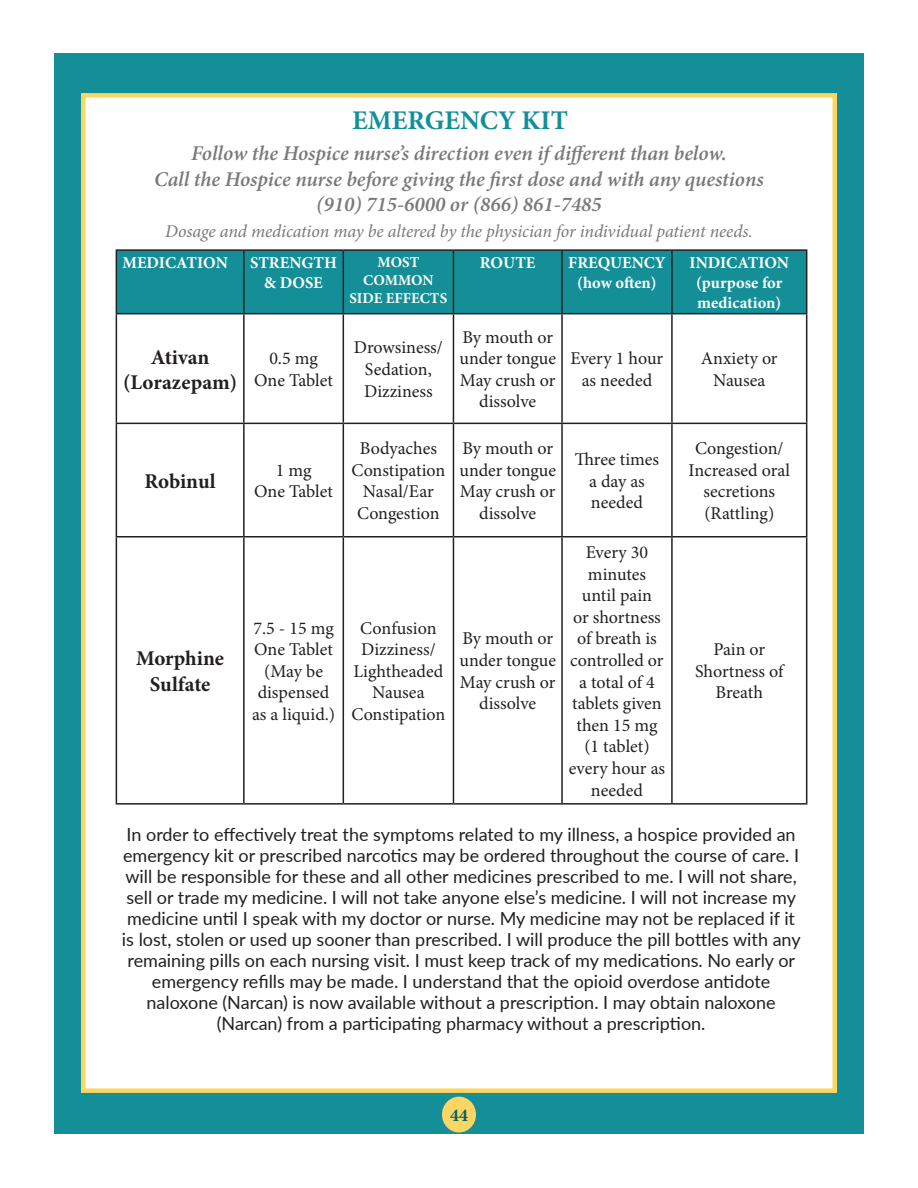
<style>
.page{position:relative;width:918px;height:1188px;background:#fff}
.page>*{position:absolute;margin:0;border:0;box-sizing:border-box;transform-origin:0 0}
.t1{font:700 27px "Minion Pro";color:#129098}
.t2{font:italic 600 21px "Minion Pro";letter-spacing:-.005em;color:#77797b}
.t3{font:700 21px/25.2px "Minion Pro";color:#231f20;text-align:center}
.t4{font:18px/21px "Lato";color:#231f20;text-align:center}
.t5{font:18px/21.6px "Minion Pro";letter-spacing:-.005em;color:#231f20;text-align:center}
.t6{font:italic 18px "Minion Pro";letter-spacing:-.005em;color:#77797b}
.t7{font:700 18px "Minion Pro";color:#016169}
.t8{font:700 16.5px/19.8px "Minion Pro";color:#fff}
.t9{font:700 15px/18px "Minion Pro";color:#fff;text-align:center}
</style>
<div class="page">
<div style="left:54px;top:53px;width:810px;height:1081px;background:#148f98"></div>
<div style="left:81px;top:93px;width:756px;height:1000px;background:#fff;border:4px solid #fbd663"></div>
<div style="left:442px;top:1097px;width:34px;height:35px;background:#fbd663;border-radius:50%"></div>
<div style="left:117px;top:251px;width:689px;height:62px;background:#148f98"></div>
<hr style="left:343px;top:249px;width:110px;height:2px;background:#231f20">
<hr style="left:453px;top:249px;width:109px;height:2px;background:#231f20">
<hr style="left:453px;top:251px;width:1px;height:62px;background:#231f20">
<hr style="left:562px;top:249px;width:110px;height:2px;background:#231f20">
<hr style="left:561px;top:251px;width:2px;height:62px;background:#231f20">
<hr style="left:672px;top:249px;width:135px;height:2px;background:#231f20">
<hr style="left:671px;top:251px;width:2px;height:62px;background:#231f20">
<hr style="left:806px;top:251px;width:1px;height:62px;background:#231f20">
<hr style="left:116px;top:314px;width:1px;height:109px;background:#231f20">
<hr style="left:243px;top:314px;width:2px;height:109px;background:#231f20">
<hr style="left:343px;top:313px;width:110px;height:1px;background:#231f20">
<hr style="left:343px;top:314px;width:1px;height:109px;background:#231f20">
<hr style="left:453px;top:313px;width:109px;height:1px;background:#231f20">
<hr style="left:453px;top:314px;width:1px;height:109px;background:#231f20">
<hr style="left:562px;top:313px;width:110px;height:1px;background:#231f20">
<hr style="left:561px;top:314px;width:2px;height:109px;background:#231f20">
<hr style="left:672px;top:313px;width:135px;height:1px;background:#231f20">
<hr style="left:671px;top:314px;width:2px;height:109px;background:#231f20">
<hr style="left:806px;top:314px;width:1px;height:109px;background:#231f20">
<hr style="left:116px;top:423px;width:128px;height:1px;background:#231f20">
<hr style="left:116px;top:424px;width:1px;height:112px;background:#231f20">
<hr style="left:244px;top:423px;width:99px;height:1px;background:#231f20">
<hr style="left:243px;top:424px;width:2px;height:112px;background:#231f20">
<hr style="left:343px;top:423px;width:110px;height:1px;background:#231f20">
<hr style="left:343px;top:424px;width:1px;height:112px;background:#231f20">
<hr style="left:453px;top:423px;width:109px;height:1px;background:#231f20">
<hr style="left:453px;top:424px;width:1px;height:112px;background:#231f20">
<hr style="left:562px;top:423px;width:110px;height:1px;background:#231f20">
<hr style="left:561px;top:424px;width:2px;height:112px;background:#231f20">
<hr style="left:672px;top:423px;width:135px;height:1px;background:#231f20">
<hr style="left:671px;top:424px;width:2px;height:112px;background:#231f20">
<hr style="left:806px;top:424px;width:1px;height:112px;background:#231f20">
<hr style="left:116px;top:536px;width:128px;height:2px;background:#231f20">
<hr style="left:116px;top:538px;width:1px;height:265px;background:#231f20">
<hr style="left:244px;top:536px;width:99px;height:2px;background:#231f20">
<hr style="left:243px;top:538px;width:2px;height:265px;background:#231f20">
<hr style="left:343px;top:536px;width:110px;height:2px;background:#231f20">
<hr style="left:343px;top:538px;width:1px;height:265px;background:#231f20">
<hr style="left:453px;top:536px;width:109px;height:2px;background:#231f20">
<hr style="left:453px;top:538px;width:1px;height:265px;background:#231f20">
<hr style="left:562px;top:536px;width:110px;height:2px;background:#231f20">
<hr style="left:561px;top:538px;width:2px;height:265px;background:#231f20">
<hr style="left:672px;top:536px;width:135px;height:2px;background:#231f20">
<hr style="left:671px;top:538px;width:2px;height:265px;background:#231f20">
<hr style="left:806px;top:538px;width:1px;height:265px;background:#231f20">
<hr style="left:116px;top:803px;width:128px;height:2px;background:#231f20">
<hr style="left:244px;top:803px;width:99px;height:2px;background:#231f20">
<hr style="left:343px;top:803px;width:110px;height:2px;background:#231f20">
<hr style="left:453px;top:803px;width:109px;height:2px;background:#231f20">
<hr style="left:562px;top:803px;width:110px;height:2px;background:#231f20">
<hr style="left:672px;top:803px;width:135px;height:2px;background:#231f20">
<hr style="left:116px;top:251px;width:1px;height:62px;background:#231f20">
<hr style="left:116px;top:249px;width:128px;height:2px;background:#231f20">
<hr style="left:116px;top:313px;width:128px;height:1px;background:#231f20">
<hr style="left:243px;top:251px;width:2px;height:62px;background:#231f20">
<hr style="left:244px;top:249px;width:99px;height:2px;background:#231f20">
<hr style="left:343px;top:251px;width:1px;height:62px;background:#231f20">
<hr style="left:244px;top:313px;width:99px;height:1px;background:#231f20">
<p class="t1" style="left:352px;top:101px;width:218px">EMERGENCY KIT</p>
<p class="t2" style="left:191px;top:139px;width:537px">Follow the Hospice nurse’s direction even if different than below.</p>
<p class="t2" style="left:154px;top:164px;width:611px">Call the Hospice nurse before giving the first dose and with any questions</p>
<p class="t2" style="left:316px;top:190px;width:287px">(910) 715-6000 or (866) 861-7485</p>
<p class="t6" style="left:165px;top:219px;width:589px">Dosage and medication may be altered by the physician for individual patient needs.</p>
<p class="t8" style="left:122px;top:253px;width:107px">MEDICATION</p>
<p class="t8" style="left:250px;top:253px;width:88px">STRENGTH</p>
<p class="t8" style="left:264px;top:273px;width:60px">&amp; DOSE</p>
<p class="t9" style="left:350px;top:253px;width:99px">MOST<br>COMMON<br>SIDE EFFECTS</p>
<p class="t8" style="left:480px;top:253px;width:57px">ROUTE</p>
<p class="t8" style="left:568px;top:253px;width:99px">FREQUENCY</p>
<p class="t8" style="left:689px;top:253px;width:101px">INDICATION</p>
<p class="t8" style="left:696px;top:273px;width:88px">(purpose for medication)</p>
<p class="t8" style="left:577px;top:273px;width:81px">(how often)</p>
<p class="t3" style="left:151px;top:344px;width:60px">Ativan</p>
<p class="t3" style="left:123px;top:369px;width:116px">(Lorazepam)</p>
<p class="t5" style="left:269px;top:348px;width:50px">0.5 mg</p>
<p class="t5" style="left:254px;top:369px;width:80px">One Tablet</p>
<p class="t3" style="left:145px;top:468px;width:73px">Robinul</p>
<p class="t5" style="left:276px;top:459px;width:37px">1 mg</p>
<p class="t5" style="left:254px;top:481px;width:80px">One Tablet</p>
<p class="t3" style="left:136px;top:646px;width:90px">Morphine<br>Sulfate</p>
<p class="t5" style="left:253px;top:617px;width:82px">7.5 - 15 mg</p>
<p class="t5" style="left:254px;top:639px;width:80px">One Tablet</p>
<p class="t5" style="left:252px;top:660px;width:85px">(May be dispensed as a liquid.)</p>
<p class="t5" style="left:354px;top:337px;width:90px">Drowsiness/<br>Sedation,<br>Dizziness</p>
<p class="t5" style="left:459px;top:326px;width:98px;text-align:left">By mouth or under tongue</p>
<p class="t5" style="left:460px;top:369px;width:97px">May crush or dissolve</p>
<p class="t5" style="left:351px;top:438px;width:95px">Bodyaches<br>Constipation<br>Nasal/Ear<br>Congestion</p>
<p class="t5" style="left:459px;top:438px;width:98px;text-align:left">By mouth or under tongue</p>
<p class="t5" style="left:460px;top:481px;width:97px">May crush or dissolve</p>
<p class="t5" style="left:351px;top:617px;width:95px">Confusion<br>Dizziness/<br>Lightheaded<br>Nausea<br>Constipation</p>
<p class="t5" style="left:459px;top:628px;width:98px;text-align:left">By mouth or under tongue</p>
<p class="t5" style="left:460px;top:671px;width:97px">May crush or dissolve</p>
<p class="t5" style="left:571px;top:348px;width:94px">Every 1 hour as needed</p>
<p class="t5" style="left:701px;top:348px;width:78px">Anxiety or<br>Nausea</p>
<p class="t5" style="left:575px;top:449px;width:86px">Three times a day as needed</p>
<p class="t5" style="left:689px;top:438px;width:103px">Congestion/<br>Increased oral secretions (Rattling)</p>
<p class="t5" style="left:569px;top:542px;width:98px">Every 30 minutes until pain<br>or shortness of breath is controlled or a total of 4 tablets given then 15 mg (1 tablet) every hour as needed</p>
<p class="t5" style="left:695px;top:639px;width:90px">Pain or<br>Shortness of<br>Breath</p>
<p class="t4" style="left:122px;top:823px;width:680px">In order to effectively treat the symptoms related to my illness, a hospice provided an emergency kit or prescribed narcotics may be ordered throughout the course of care. I will be responsible for these and all other medicines prescribed to me. I will not share, sell or trade my medicine. I will not take anyone else’s medicine. I will not increase my medicine until I speak with my doctor or nurse. My medicine may not be replaced if it is lost, stolen or used up sooner than prescribed. I will produce the pill bottles with any remaining pills on each nursing visit. I must keep track of my medications. No early or emergency refills may be made. I understand that the opioid overdose antidote naloxone (Narcan) is now available without a prescription. I may obtain naloxone (Narcan) from a participating pharmacy without a prescription.</p>
<p class="t7" style="left:450px;top:1102px;width:19px">44</p>
</div>
